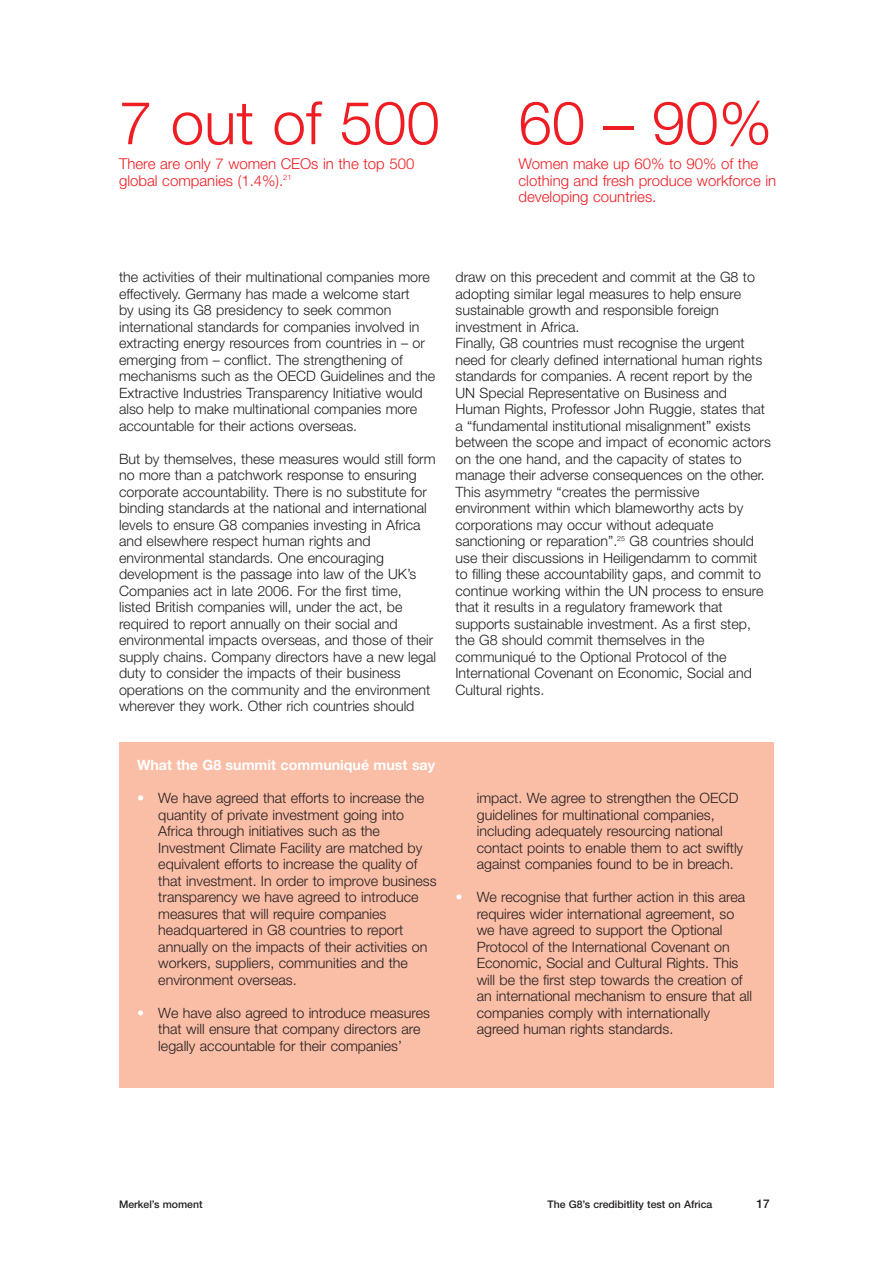
<style>
.page{position:relative;width:893px;height:1263px;background:#fff}
.page>*{position:absolute;margin:0;border:0;box-sizing:border-box;transform-origin:0 0}
.t1{font:300 60px "Helvetica Neue";color:#ee1d23}
.t2{font:300 15px/16.5px "Helvetica Neue";color:#ee1d23}
.t3{font:300 14.25px/16.5px "Helvetica Neue";color:#231f20}
.t4{font:700 14.25px "Helvetica Neue";color:#fff}
.t5{font:500 12px "Helvetica Neue";color:#231f20}
.t6{font:500 10.5px "Helvetica Neue";color:#231f20}
.s1{color:#fff}
</style>
<div class="page">
<div style="left:119px;top:742px;width:655px;height:345px;background:#fabda6"></div>
<h1 class="t1" style="left:119px;top:101px;width:322px">7 out of 500</h1>
<p class="t2" style="left:119px;top:157px;width:297px">There are only 7 women CEOs in the top 500 global companies (1.4%).<sup>21</sup></p>
<h1 class="t1" style="left:518px;top:101px;width:255px">60 – 90%</h1>
<p class="t2" style="left:518px;top:157px;width:259px">Women make up 60% to 90% of the clothing and fresh produce workforce in developing countries.</p>
<p class="t3" style="left:119px;top:270px;width:318px">the activities of their multinational companies more effectively. Germany has made a welcome start<br>by using its G8 presidency to seek common international standards for companies involved in extracting energy resources from countries in – or emerging from – conflict. The strengthening of mechanisms such as the OECD Guidelines and the Extractive Industries Transparency Initiative would also help to make multinational companies more accountable for their actions overseas.</p>
<p class="t3" style="left:119px;top:452px;width:319px">But by themselves, these measures would still form no more than a patchwork response to ensuring corporate accountability. There is no substitute for binding standards at the national and international levels to ensure G8 companies investing in Africa and elsewhere respect human rights and environmental standards. One encouraging development is the passage into law of the UK’s Companies act in late 2006. For the first time, listed British companies will, under the act, be required to report annually on their social and environmental impacts overseas, and those of their supply chains. Company directors have a new legal duty to consider the impacts of their business operations on the community and the environment wherever they work. Other rich countries should</p>
<p class="t4" style="left:137px;top:760px;width:300px">What the G8 summit communiqué must say</p>
<p class="t3" style="left:158px;top:791px;width:280px;text-indent:-21px"><span class="s1">•</span> We have agreed that efforts to increase the quantity of private investment going into Africa through initiatives such as the Investment Climate Facility are matched by equivalent efforts to increase the quality of that investment. In order to improve business transparency we have agreed to introduce measures that will require companies headquartered in G8 countries to report annually on the impacts of their activities on workers, suppliers, communities and the environment overseas.</p>
<p class="t3" style="left:158px;top:1006px;width:273px;text-indent:-21px"><span class="s1">•</span> We have also agreed to introduce measures that will ensure that company directors are legally accountable for their companies’</p>
<p class="t3" style="left:455px;top:270px;width:317px">draw on this precedent and commit at the G8 to adopting similar legal measures to help ensure sustainable growth and responsible foreign investment in Africa.<br>Finally, G8 countries must recognise the urgent need for clearly defined international human rights standards for companies. A recent report by the UN Special Representative on Business and Human Rights, Professor John Ruggie, states that a “fundamental institutional misalignment” exists between the scope and impact of economic actors on the one hand, and the capacity of states to manage their adverse consequences on the other.<br>This asymmetry “creates the permissive environment within which blameworthy acts by corporations may occur without adequate sanctioning or reparation”.<sup>25</sup> G8 countries should use their discussions in Heiligendamm to commit to filling these accountability gaps, and commit to continue working within the UN process to ensure that it results in a regulatory framework that supports sustainable investment. As a first step, the G8 should commit themselves in the communiqué to the Optional Protocol of the International Covenant on Economic, Social and Cultural rights.</p>
<p class="t3" style="left:477px;top:791px;width:268px">impact. We agree to strengthen the OECD guidelines for multinational companies, including adequately resourcing national contact points to enable them to act swiftly against companies found to be in breach.</p>
<p class="t3" style="left:477px;top:890px;width:277px;text-indent:-21px"><span class="s1">•</span> We recognise that further action in this area requires wider international agreement, so we have agreed to support the Optional Protocol of the International Covenant on Economic, Social and Cultural Rights. This will be the first step towards the creation of an international mechanism to ensure that all companies comply with internationally agreed human rights standards.</p>
<p class="t6" style="left:119px;top:1200px;width:85px">Merkel’s moment</p>
<p class="t6" style="left:547px;top:1200px;width:166px">The G8’s credibitlity test on Africa</p>
<p class="t5" style="left:756px;top:1199px;width:15px">17</p>
</div>
